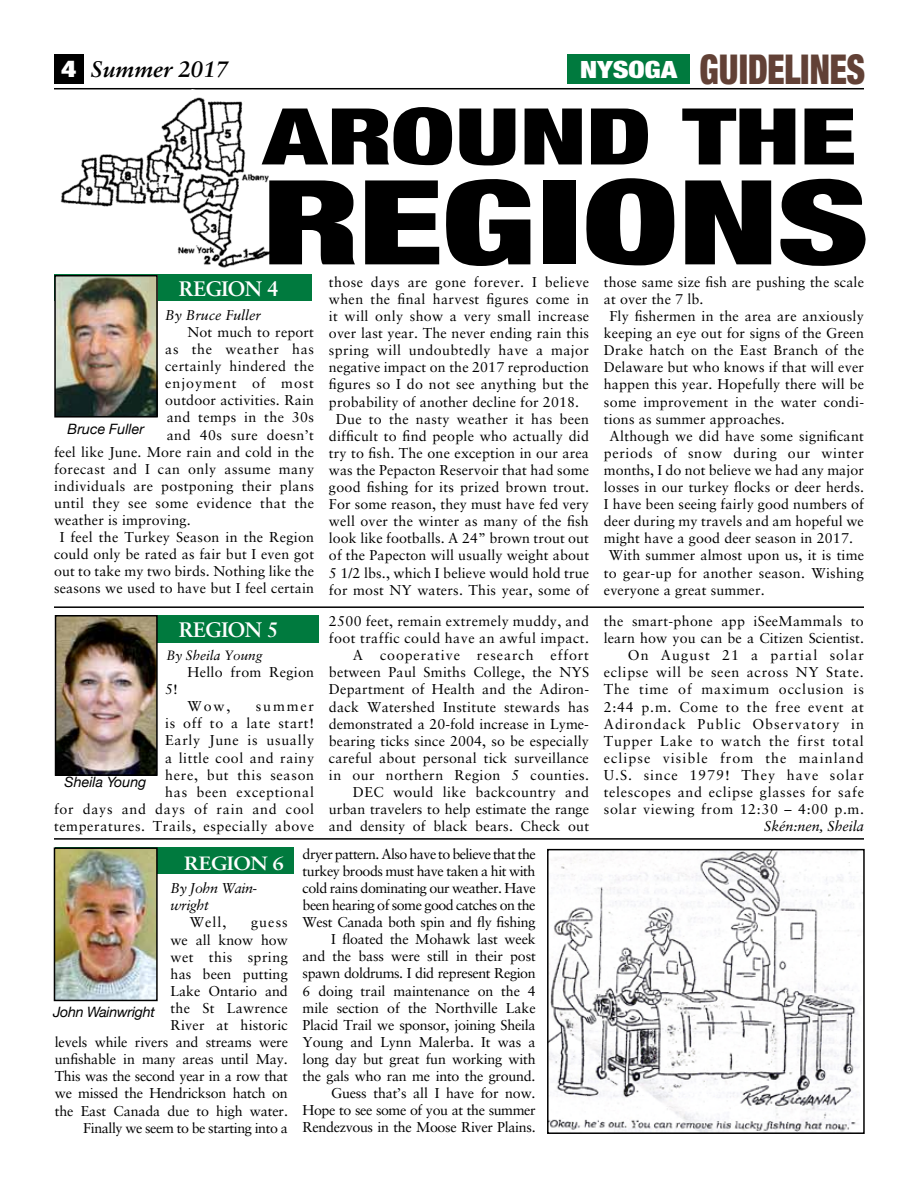
<style>
.page{position:relative;width:918px;height:1188px;background:#fff}
.page>*{position:absolute;margin:0;border:0;box-sizing:border-box;transform-origin:0 0}
.t1{font:116.55px "Harvest";color:#000;scale:1.47 1}
.t2{font:77.7px "Harvest";color:#000;scale:1.47 1}
.t3{font:40.95px "Harvest";color:#624136;scale:.85 1}
.t4{font:italic 700 22.5px "Sabon";color:#000}
.t5{font:700 21px "Sabon";color:#fff}
.t6{font:700 19.2px "Sabon";color:#fff;scale:1.09 1}
.t7{font:14.25px/17.1px "Sabon";letter-spacing:.01em;color:#000;text-align:right}
.t8{font:14.25px/17.1px "Sabon";letter-spacing:-.02em;color:#000;text-align:right}
.t9{font:14.25px/17.1px "Sabon";letter-spacing:.05em;color:#000;text-align:right}
.t10{font:14.25px/17.1px "Sabon";letter-spacing:-.01em;color:#000;text-align:right}
.t11{font:14.25px "Sabon";letter-spacing:.03em;color:#000}
.t12{font:italic 14.25px "Sabon";color:#000}
.t13{font:14.25px "Sabon";letter-spacing:.045em;color:#000}
.t14{font:italic 14.25px "Helvetica Neue";color:#000}
.t15{font:14.25px "Sabon";letter-spacing:.035em;color:#000}
.t16{font:italic 14.25px/17.1px "Sabon";letter-spacing:-.03em;color:#000}
.t17{font:14.25px "Sabon";letter-spacing:.055em;color:#000}
.t18{font:14.25px "Sabon";letter-spacing:.065em;color:#000}
.t19{font:italic 14.25px "Helvetica Neue";letter-spacing:-.02em;color:#000}
.t20{font:italic 13.5px "Sabon";color:#000}
.s1{font-family:"Harvest";font-weight:400;font-style:normal;color:#fff}
.s2{font-size:23.7px;color:#fff}
</style>
<div class="page">
<hr style="left:54px;top:88px;width:810px;height:1px;background:#000">
<div style="left:54px;top:54px;width:30px;height:30px;background:#000"></div>
<div style="left:568px;top:54px;width:122px;height:30px;background:#007a3e"></div>
<img style="left:54px;top:89px;width:227px;height:179px">
<div style="left:55px;top:615px;width:264px;height:28px;background:#007a3e"></div>
<img style="left:58px;top:618px;width:97px;height:155px">
<div style="left:55px;top:615px;width:103px;height:161px;border:2px solid #000"></div>
<div style="left:55px;top:847px;width:239px;height:27px;background:#007a3e"></div>
<img style="left:57px;top:850px;width:98px;height:148px">
<div style="left:54px;top:847px;width:104px;height:154px;border:2px solid #000"></div>
<hr style="left:54px;top:606px;width:810px;height:2px;background:#000">
<hr style="left:54px;top:838px;width:810px;height:2px;background:#000">
<img style="left:550px;top:852px;width:312px;height:279px">
<div style="left:547px;top:849px;width:318px;height:285px;border:2px solid #000"></div>
<div style="left:54px;top:274px;width:257px;height:27px;background:#007a3e"></div>
<img style="left:57px;top:278px;width:98px;height:137px">
<div style="left:54px;top:275px;width:104px;height:143px;border:2px solid #000"></div>
<h3 class="t4" style="left:61px;top:55px;width:169px"><span class="s1">4</span> Summer 2017</h3>
<h3 class="t3" style="left:580px;top:49px;width:337px"><span class="s2">NYSOGA</span> GUIDELINES</h3>
<h2 class="t2" style="left:262px;top:99px;width:133px">AROUND</h2>
<h2 class="t2" style="left:684px;top:99px;width:114px">THE</h2>
<h1 class="t1" style="left:262px;top:166px;width:59px">REGIONS</h1>
<h3 class="t5" style="left:179px;top:276px;width:30px">REGION</h3>
<h3 class="t5" style="left:267px;top:276px;width:13px">4</h3>
<p class="t12" style="left:165px;top:307px;width:97px">By Bruce Fuller</p>
<p class="t7" style="left:187px;top:323px;width:128px">Not much to report</p>
<p class="t17" style="left:165px;top:341px;width:150px">as the weather has</p>
<p class="t11" style="left:165px;top:358px;width:150px">certainly hindered the</p>
<p class="t18" style="left:165px;top:375px;width:150px">enjoyment of most</p>
<p class="t7" style="left:165px;top:392px;width:150px">outdoor activities. Rain</p>
<p class="t7" style="left:167px;top:409px;width:149px">and temps in the 30s</p>
<p class="t15" style="left:167px;top:426px;width:149px">and 40s sure doesn’t</p>
<p class="t7" style="left:54px;top:443px;width:262px">feel like June. More rain and cold in the</p>
<p class="t11" style="left:54px;top:460px;width:262px">forecast and I can only assume many</p>
<p class="t11" style="left:54px;top:477px;width:261px">individuals are postponing their plans</p>
<p class="t11" style="left:54px;top:495px;width:262px">until they see some evidence that the</p>
<p class="t7" style="left:54px;top:511px;width:138px">weather is improving.</p>
<p class="t7" style="left:60px;top:529px;width:256px">I feel the Turkey Season in the Region</p>
<p class="t7" style="left:54px;top:546px;width:262px">could only be rated as fair but I even got</p>
<p class="t7" style="left:54px;top:563px;width:262px">out to take my two birds. Nothing like the</p>
<p class="t7" style="left:54px;top:580px;width:262px">seasons we used to have but I feel certain</p>
<p class="t14" style="left:68px;top:421px;width:78px">Bruce Fuller</p>
<h3 class="t5" style="left:179px;top:617px;width:30px">REGION</h3>
<h3 class="t5" style="left:267px;top:617px;width:13px">5</h3>
<p class="t20" style="left:166px;top:647px;width:98px">By Sheila Young</p>
<p class="t7" style="left:188px;top:663px;width:128px">Hello from Region</p>
<p class="t7" style="left:165px;top:680px;width:14px">5!</p>
<p class="t7" style="left:188px;top:698px;width:44px">Wow,</p>
<p class="t9" style="left:54px;top:698px;width:262px">summer<br>is off to a late start!<br>Early June is usually<br>a little cool and rainy<br>here, but this season<br>has been exceptional<br>for days and days of rain and cool temperatures. Trails, especially above</p>
<p class="t14" style="left:65px;top:773px;width:83px">Sheila Young</p>
<p class="t11" style="left:329px;top:273px;width:262px">those days are gone forever. I believe</p>
<p class="t7" style="left:329px;top:290px;width:262px">when the final harvest figures come in</p>
<p class="t7" style="left:329px;top:307px;width:262px">it will only show a very small increase</p>
<p class="t7" style="left:329px;top:325px;width:262px">over last year. The never ending rain this</p>
<p class="t11" style="left:329px;top:342px;width:262px">spring will undoubtedly have a major</p>
<p class="t7" style="left:329px;top:359px;width:262px">negative impact on the 2017 reproduction</p>
<p class="t7" style="left:329px;top:376px;width:261px">figures so I do not see anything but the</p>
<p class="t7" style="left:329px;top:393px;width:252px">probability of another decline for 2018.</p>
<p class="t7" style="left:336px;top:410px;width:255px">Due to the nasty weather it has been</p>
<p class="t7" style="left:329px;top:427px;width:262px">difficult to find people who actually did</p>
<p class="t7" style="left:329px;top:444px;width:262px">try to fish. The one exception in our area</p>
<p class="t7" style="left:329px;top:461px;width:262px">was the Pepacton Reservoir that had some</p>
<p class="t7" style="left:329px;top:478px;width:262px">good fishing for its prized brown trout.</p>
<p class="t7" style="left:329px;top:496px;width:262px">For some reason, they must have fed very</p>
<p class="t7" style="left:329px;top:513px;width:261px">well over the winter as many of the fish</p>
<p class="t7" style="left:329px;top:530px;width:262px">look like footballs. A 24” brown trout out</p>
<p class="t7" style="left:329px;top:547px;width:262px">of the Papecton will usually weight about</p>
<p class="t7" style="left:329px;top:564px;width:262px">5 1/2 lbs., which I believe would hold true</p>
<p class="t7" style="left:329px;top:581px;width:262px">for most NY waters. This year, some of</p>
<p class="t7" style="left:604px;top:273px;width:262px">those same size fish are pushing the scale</p>
<p class="t7" style="left:604px;top:290px;width:101px">at over the 7 lb.</p>
<p class="t7" style="left:609px;top:307px;width:256px">Fly fishermen in the area are anxiously</p>
<p class="t7" style="left:604px;top:325px;width:262px">keeping an eye out for signs of the Green</p>
<p class="t7" style="left:604px;top:342px;width:262px">Drake hatch on the East Branch of the</p>
<p class="t7" style="left:604px;top:359px;width:262px">Delaware but who knows if that will ever</p>
<p class="t7" style="left:604px;top:376px;width:262px">happen this year. Hopefully there will be</p>
<p class="t7" style="left:604px;top:393px;width:262px">some improvement in the water condi-</p>
<p class="t7" style="left:604px;top:410px;width:183px">tions as summer approaches.</p>
<p class="t7" style="left:610px;top:427px;width:256px">Although we did have some significant</p>
<p class="t13" style="left:604px;top:444px;width:262px">periods of snow during our winter</p>
<p class="t7" style="left:604px;top:461px;width:262px">months, I do not believe we had any major</p>
<p class="t7" style="left:604px;top:478px;width:262px">losses in our turkey flocks or deer herds.</p>
<p class="t7" style="left:604px;top:496px;width:262px">I have been seeing fairly good numbers of</p>
<p class="t7" style="left:604px;top:513px;width:262px">deer during my travels and am hopeful we</p>
<p class="t7" style="left:604px;top:530px;width:251px">might have a good deer season in 2017.</p>
<p class="t7" style="left:609px;top:547px;width:257px">With summer almost upon us, it is time</p>
<p class="t7" style="left:604px;top:564px;width:262px">to gear-up for another season. Wishing</p>
<p class="t7" style="left:604px;top:581px;width:162px">everyone a great summer.</p>
<p class="t7" style="left:329px;top:612px;width:262px">2500 feet, remain extremely muddy, and foot traffic could have an awful impact.<br>A cooperative research effort between Paul Smiths College, the NYS Department of Health and the Adiron&shy;dack Watershed Institute stewards has demonstrated a 20-fold increase in Lyme&shy;bearing ticks since 2004, so be especially careful about personal tick surveillance in our northern Region 5 counties.<br>DEC would like backcountry and urban travelers to help estimate the range and density of black bears. Check out</p>
<p class="t9" style="left:604px;top:612px;width:262px">the smart-phone app iSeeMammals to learn how you can be a Citizen Scientist.<br>On August 21 a partial solar eclipse will be seen across NY State.<br>The time of maximum occlusion is 2:44 p.m. Come to the free event at Adirondack Public Observatory in Tupper Lake to watch the first total eclipse visible from the mainland U.S. since 1979! They have solar telescopes and eclipse glasses for safe solar viewing from 12:30 – 4:00 p.m.</p>
<p class="t12" style="left:764px;top:818px;width:101px">Skén:nen, Sheila</p>
<h3 class="t6" style="left:184px;top:851px;width:27px">REGION</h3>
<h3 class="t6" style="left:273px;top:851px;width:12px">6</h3>
<p class="t16" style="left:171px;top:880px;width:88px">By John Wain&shy;wright</p>
<p class="t7" style="left:190px;top:914px;width:38px">Well,</p>
<p class="t10" style="left:55px;top:914px;width:235px">guess<br>we all know how<br>wet this spring<br>has been putting<br>Lake Ontario and<br>the St Lawrence<br>River at historic<br>levels while rivers and streams were unfishable in many areas until May.<br>This was the second year in a row that we missed the Hendrickson hatch on the East Canada due to high water.<br>Finally we seem to be starting into a</p>
<p class="t19" style="left:53px;top:1003px;width:103px">John Wainwright</p>
<p class="t8" style="left:303px;top:845px;width:235px">dryer pattern. Also have to believe that the turkey broods must have taken a hit with cold rains dominating our weather. Have been hearing of some good catches on the West Canada both spin and fly fishing I floated the Mohawk last week<br>and the bass were still in their post spawn doldrums. I did represent Region 6 doing trail maintenance on the 4 mile section of the Northville Lake Placid Trail we sponsor, joining Sheila Young and Lynn Malerba. It was a long day but great fun working with the gals who ran me into the ground.<br>Guess that’s all I have for now.<br>Hope to see some of you at the summer Rendezvous in the Moose River Plains.</p>
</div>
